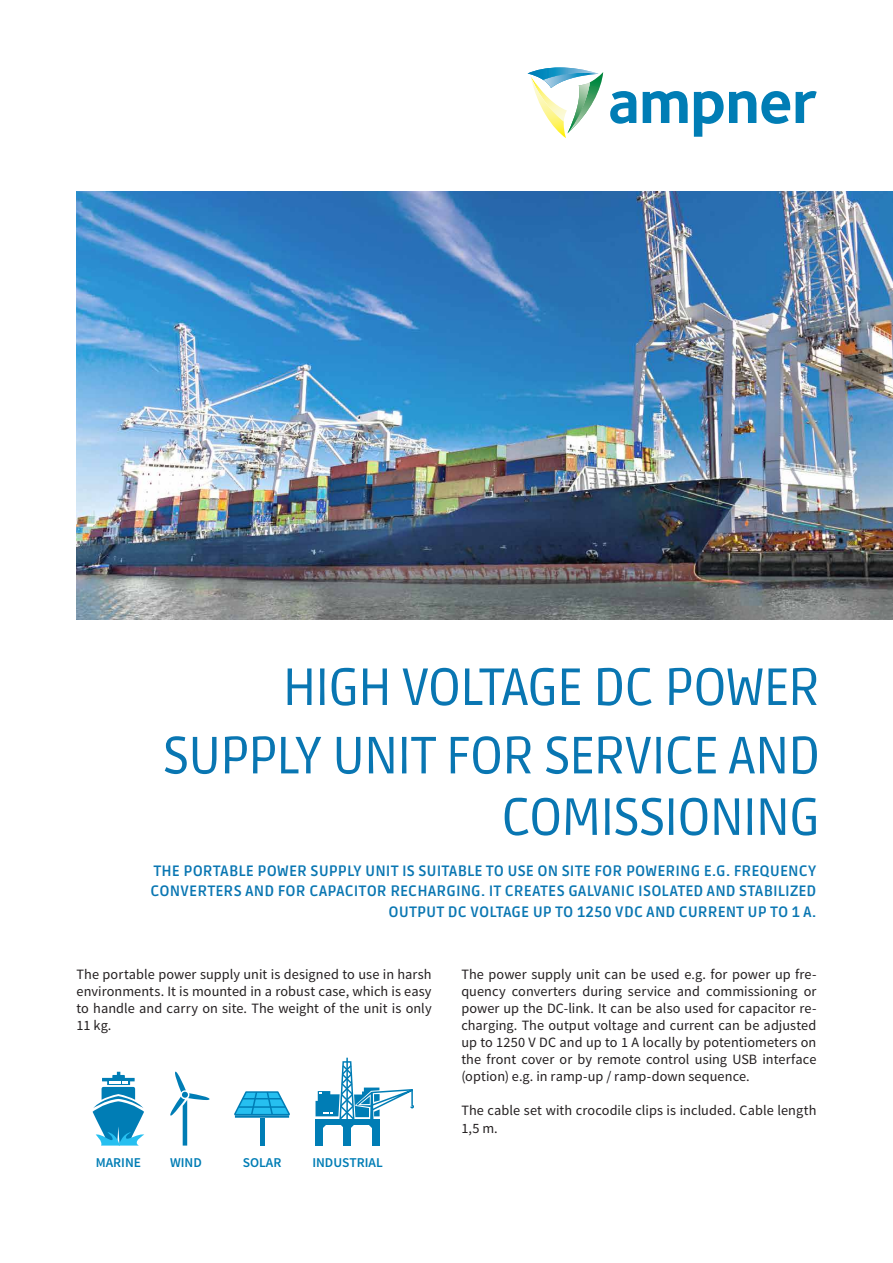
<style>
.page{position:relative;width:893px;height:1263px;background:#fff}
.page>*{position:absolute;margin:0;border:0;box-sizing:border-box;transform-origin:0 0}
.t1{font:52.5px/68.4px "Ruda";letter-spacing:-.045em;color:#0976b2;text-align:right}
.t2{font:700 15px/20.2px "Ruda";letter-spacing:.005em;color:#0976b2;text-align:right}
.t3{font:14.25px/17.1px "Source Sans Pro";letter-spacing:.005em;color:#231f20;text-align:justify}
.t4{font:600 13.5px "Source Sans Pro";color:#007db5}
</style>
<div class="page">
<svg style="left:528px;top:67px;width:75px;height:71px"></svg>
<svg style="left:610px;top:91px;width:207px;height:46px"></svg>
<img style="left:77px;top:192px;width:816px;height:427px">
<svg style="left:170px;top:1072px;width:40px;height:73px"></svg>
<svg style="left:93px;top:1072px;width:51px;height:73px"></svg>
<div style="left:316px;top:1123px;width:7px;height:22px;background:#007db5"></div>
<div style="left:372px;top:1123px;width:8px;height:22px;background:#007db5"></div>
<div style="left:343px;top:1123px;width:8px;height:22px;background:#007db5"></div>
<hr style="left:346px;top:1058px;width:2px;height:61px;background:#007db5">
<svg style="left:316px;top:1060px;width:98px;height:68px"></svg>
<hr style="left:260px;top:1118px;width:4px;height:27px;background:#007db5">
<hr style="left:235px;top:1115px;width:54px;height:3px;background:#007db5">
<svg style="left:234px;top:1091px;width:56px;height:25px"></svg>
<hr style="left:238px;top:1106px;width:48px;height:2px;background:#007db5">
<hr style="left:242px;top:1098px;width:39px;height:1px;background:#007db5">
<h1 class="t1" style="left:163px;top:654px;width:659px">HIGH VOLTAGE DC POWER<br>SUPPLY UNIT FOR SERVICE AND</h1>
<h1 class="t1" style="left:501px;top:783px;width:321px">COMISSIONING</h1>
<p class="t2" style="left:151px;top:861px;width:667px">THE PORTABLE POWER SUPPLY UNIT IS SUITABLE TO USE ON SITE FOR POWERING E.G. FREQUENCY<br>CONVERTERS AND FOR CAPACITOR RECHARGING. IT CREATES GALVANIC ISOLATED AND STABILIZED<br>OUTPUT DC VOLTAGE UP TO 1250 VDC AND CURRENT UP TO 1 A.</p>
<p class="t3" style="left:77px;top:965px;width:357px">The portable power supply unit is designed to use in harsh environments. It is mounted in a robust case, which is easy to handle and carry on site. The weight of the unit is only 11 kg.</p>
<p class="t4" style="left:96px;top:1154px;width:47px">MARINE</p>
<p class="t4" style="left:170px;top:1154px;width:33px">WIND</p>
<p class="t4" style="left:243px;top:1154px;width:40px">SOLAR</p>
<p class="t4" style="left:312px;top:1154px;width:72px">INDUSTRIAL</p>
<p class="t3" style="left:461px;top:965px;width:357px">The power supply unit can be used e.g. for power up fre&shy;quency converters during service and commissioning or power up the DC-link. It can be also used for capacitor re&shy;charging. The output voltage and current can be adjusted up to 1250 V DC and up to 1 A locally by potentiometers on the front cover or by remote control using USB interface (option) e.g. in ramp-up / ramp-down sequence.</p>
<p class="t3" style="left:461px;top:1102px;width:357px">The cable set with crocodile clips is included. Cable length<br>1,5 m.</p>
</div>
